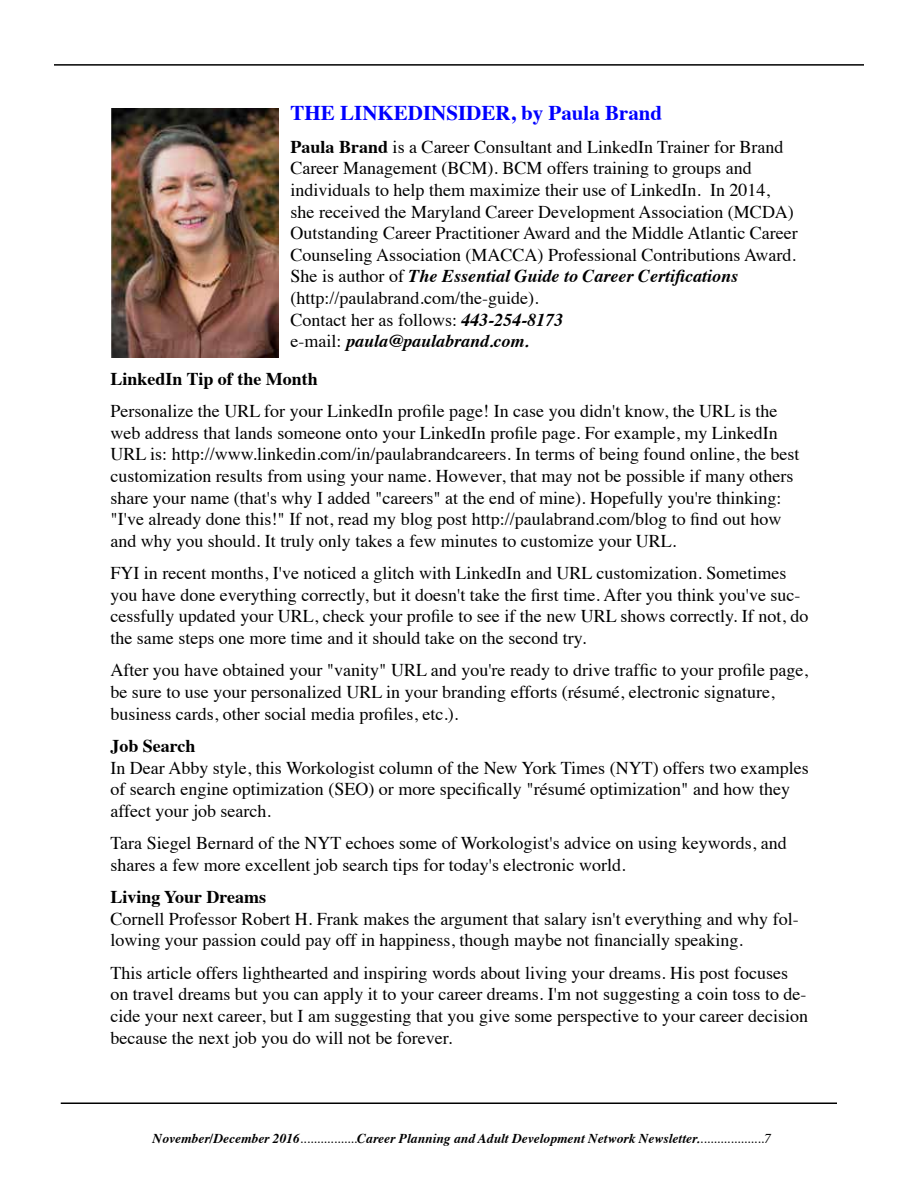
<style>
.page{position:relative;width:918px;height:1188px;background:#fff}
.page>*{position:absolute;margin:0;border:0;box-sizing:border-box;transform-origin:0 0}
.t1{font:700 21px "Times";color:#00f}
.t2{font:18px/21.6px "Times";color:#000}
.t3{font:700 18px "Times";color:#000}
.t4{font:italic 700 13.5px "Times";color:#000}
.s1{font-weight:700}
.s2{font-weight:700;font-style:italic}
.s3{font-weight:400}
</style>
<div class="page">
<hr style="left:54px;top:64px;width:810px;height:2px;background:#000">
<hr style="left:61px;top:1102px;width:776px;height:2px;background:#000">
<img style="left:111px;top:109px;width:168px;height:249px">
<p class="t1" style="left:291px;top:93px;width:373px">THE LINKEDINSIDER, by Paula Brand</p>
<p class="t2" style="left:291px;top:134px;width:509px"><span class="s1">Paula Brand</span> is a Career Consultant and LinkedIn Trainer for Brand Career Management (BCM). BCM offers training to groups and individuals to help them maximize their use of LinkedIn. In 2014, she received the Maryland Career Development Association (MCDA)<br>Outstanding Career Practitioner Award and the Middle Atlantic Career Counseling Association (MACCA) Professional Contributions Award.<br>She is author of <span class="s2">The Essential Guide to Career Certifications </span>(http://paulabrand.com/the-guide).<br>Contact her as follows: <span class="s2">443-254-8173<br></span>e-mail: <span class="s2">paula@paulabrand.com.</span></p>
<p class="t3" style="left:110px;top:361px;width:209px">LinkedIn Tip of the Month</p>
<p class="t2" style="left:110px;top:399px;width:691px">Personalize the URL for your LinkedIn profile page! In case you didn't know, the URL is the web address that lands someone onto your LinkedIn profile page. For example, my LinkedIn URL is: http://www.linkedin.com/in/paulabrandcareers. In terms of being found online, the best customization results from using your name. However, that may not be possible if many others share your name (that's why I added "careers" at the end of mine). Hopefully you're thinking: "I've already done this!" If not, read my blog post http://paulabrand.com/blog to find out how and why you should. It truly only takes a few minutes to customize your URL.</p>
<p class="t2" style="left:110px;top:561px;width:700px">FYI in recent months, I've noticed a glitch with LinkedIn and URL customization. Sometimes you have done everything correctly, but it doesn't take the first time. After you think you've suc&shy;cessfully updated your URL, check your profile to see if the new URL shows correctly. If not, do the same steps one more time and it should take on the second try.</p>
<p class="t2" style="left:110px;top:658px;width:699px">After you have obtained your "vanity" URL and you're ready to drive traffic to your profile page, be sure to use your personalized URL in your branding efforts (résumé, electronic signature, business cards, other social media profiles, etc.).</p>
<p class="t3" style="left:110px;top:729px;width:87px">Job Search</p>
<p class="t2" style="left:110px;top:755px;width:700px">In Dear Abby style, this Workologist column of the New York Times (NYT) offers two examples of search engine optimization (SEO) or more specifically "résumé optimization" and how they affect your job search.</p>
<p class="t2" style="left:110px;top:831px;width:678px">Tara Siegel Bernard of the NYT echoes some of Workologist's advice on using keywords, and shares a few more excellent job search tips for today's electronic world.</p>
<p class="t3" style="left:110px;top:880px;width:157px">Living Your Dreams</p>
<p class="t2" style="left:110px;top:906px;width:690px">Cornell Professor Robert H. Frank makes the argument that salary isn't everything and why fol&shy;lowing your passion could pay off in happiness, though maybe not financially speaking.</p>
<p class="t2" style="left:110px;top:960px;width:699px">This article offers lighthearted and inspiring words about living your dreams. His post focuses on travel dreams but you can apply it to your career dreams. I'm not suggesting a coin toss to de&shy;cide your next career, but I am suggesting that you give some perspective to your career decision because the next job you do will not be forever.</p>
<p class="t4" style="left:153px;top:1125px;width:620px">November/December 2016<span class="s3">.................</span>Career Planning and Adult Development Network Newsletter.<span class="s3">...................7</span></p>
</div>
